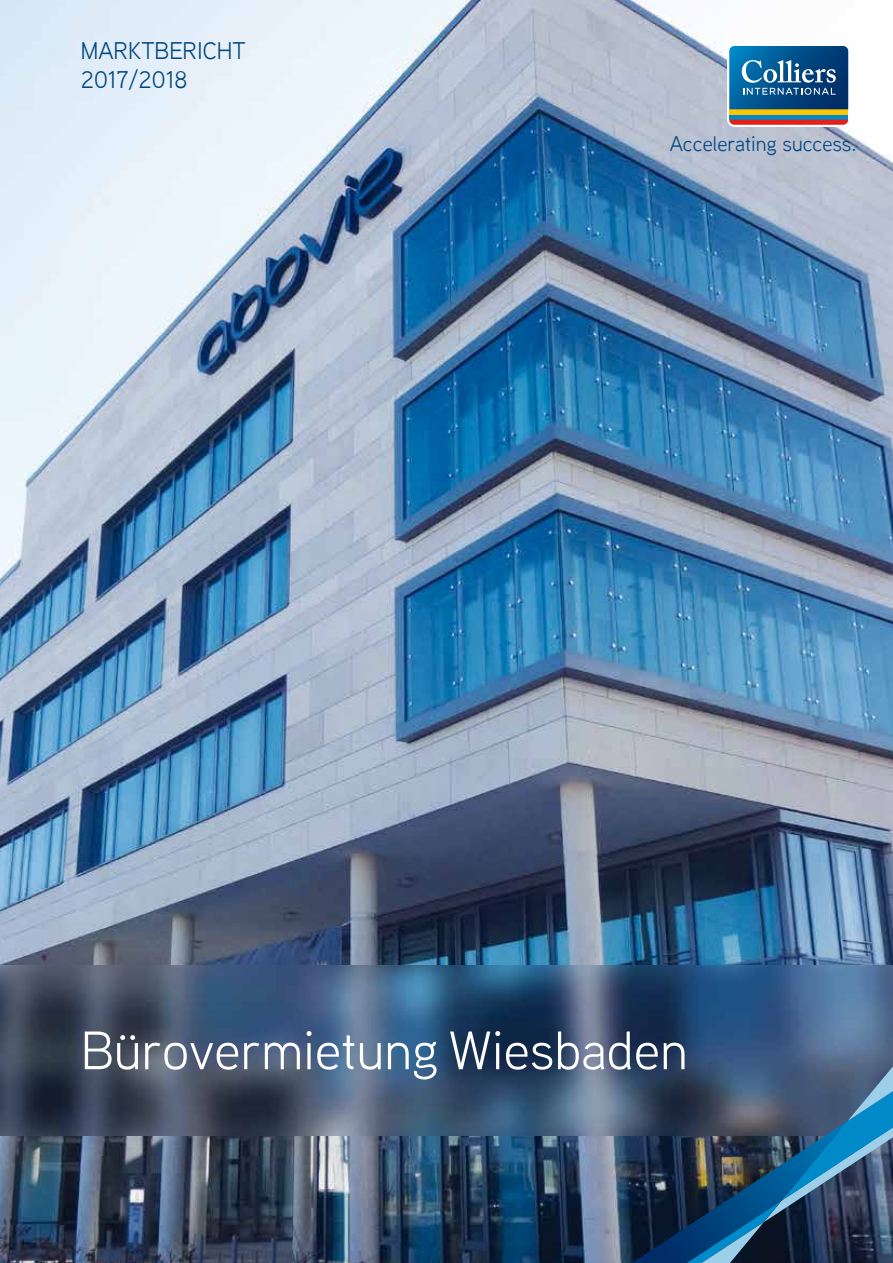
<style>
.page{position:relative;width:893px;height:1263px;background:#fff}
.page>*{position:absolute;margin:0;border:0;box-sizing:border-box;transform-origin:0 0}
.t1{font:54px "Aaux Next";color:#fff}
.t2{font:24px/28.8px "Aaux Next";color:#00457d}
.t3{font:21px "Aaux Next";color:#00457d}
</style>
<div class="page">
<img style="left:0;top:0;width:893px;height:1263px">
<img style="left:0;top:965px;width:893px;height:170px">
<svg style="left:727px;top:44px;width:123px;height:83px;background:#487491"></svg>
<svg style="left:632px;top:1066px;width:261px;height:197px;background:#2c4b68"></svg>
<p class="t2" style="left:81px;top:36px;width:167px">MARKTBERICHT<br>2017/2018</p>
<p class="t3" style="left:670px;top:130px;width:188px">Accelerating success.</p>
<p class="t1" style="left:81px;top:1014px;width:608px">Bürovermietung Wiesbaden</p>
</div>
